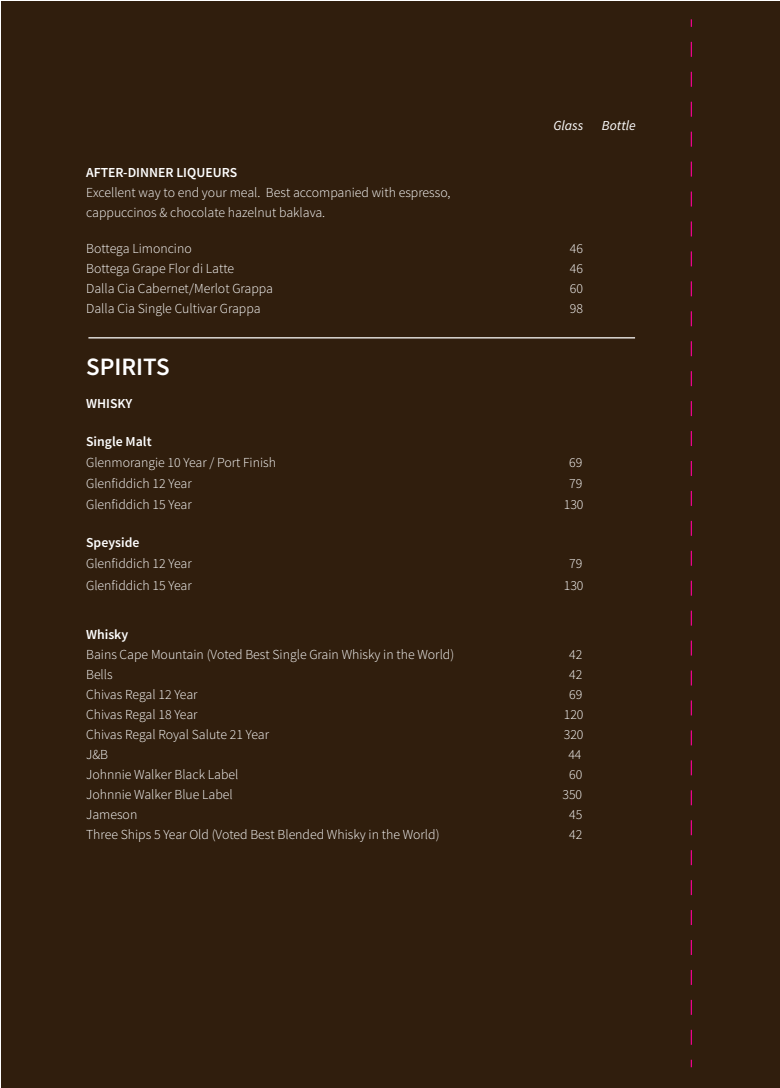
<style>
.page{position:relative;width:780px;height:1088px;background:#fff}
.page>*{position:absolute;margin:0;border:0;box-sizing:border-box;transform-origin:0 0}
.t1{font:600 25px "Source Sans Pro";color:#fff}
.t2{font:300 13.75px/20px "Source Sans Pro";color:#fff}
.t3{font:600 13.75px "Source Sans Pro";color:#fff}
.t4{font:italic 13.75px "Source Sans Pro";color:#fff}
</style>
<div class="page">
<div style="left:1px;top:1px;width:779px;height:1087px;background:#301e0d"></div>
<hr style="left:88px;top:337px;width:547px;height:1px;background:#fff">
<svg style="left:690px;top:1060px;width:2px;height:7px"></svg>
<svg style="left:690px;top:41px;width:2px;height:1004px"></svg>
<svg style="left:690px;top:19px;width:2px;height:8px"></svg>
<p class="t4" style="left:553px;top:116px;width:31px">Glass</p>
<p class="t4" style="left:601px;top:116px;width:36px">Bottle</p>
<p class="t3" style="left:86px;top:163px;width:152px">AFTER-DINNER LIQUEURS</p>
<p class="t2" style="left:86px;top:182px;width:366px">Excellent way to end your meal. Best accompanied with espresso, cappuccinos &amp; chocolate hazelnut baklava.</p>
<p class="t2" style="left:86px;top:239px;width:107px">Bottega Limoncino</p>
<p class="t2" style="left:570px;top:239px;width:15px">46</p>
<p class="t2" style="left:86px;top:259px;width:150px">Bottega Grape Flor di Latte</p>
<p class="t2" style="left:570px;top:259px;width:15px">46</p>
<p class="t2" style="left:86px;top:279px;width:188px">Dalla Cia Cabernet/Merlot Grappa</p>
<p class="t2" style="left:570px;top:279px;width:15px">60</p>
<p class="t2" style="left:86px;top:299px;width:176px">Dalla Cia Single Cultivar Grappa</p>
<p class="t2" style="left:570px;top:299px;width:15px">98</p>
<h1 class="t1" style="left:86px;top:351px;width:85px">SPIRITS</h1>
<p class="t3" style="left:86px;top:394px;width:48px">WHISKY</p>
<p class="t3" style="left:86px;top:432px;width:67px">Single Malt</p>
<p class="t2" style="left:86px;top:452px;width:191px">Glenmorangie 10 Year / Port Finish</p>
<p class="t2" style="left:569px;top:452px;width:15px">69</p>
<p class="t2" style="left:86px;top:473px;width:107px">Glenfiddich 12 Year</p>
<p class="t2" style="left:569px;top:473px;width:15px">79</p>
<p class="t2" style="left:86px;top:495px;width:107px">Glenfiddich 15 Year</p>
<p class="t2" style="left:563px;top:495px;width:21px">130</p>
<p class="t3" style="left:86px;top:534px;width:55px">Speyside</p>
<p class="t2" style="left:86px;top:554px;width:107px">Glenfiddich 12 Year</p>
<p class="t2" style="left:569px;top:554px;width:15px">79</p>
<p class="t2" style="left:86px;top:575px;width:107px">Glenfiddich 15 Year</p>
<p class="t2" style="left:563px;top:575px;width:21px">130</p>
<p class="t3" style="left:86px;top:626px;width:44px">Whisky</p>
<p class="t2" style="left:86px;top:644px;width:369px">Bains Cape Mountain (Voted Best Single Grain Whisky in the World)</p>
<p class="t2" style="left:569px;top:644px;width:15px">42</p>
<p class="t2" style="left:86px;top:664px;width:28px">Bells</p>
<p class="t2" style="left:569px;top:664px;width:15px">42</p>
<p class="t2" style="left:86px;top:684px;width:113px">Chivas Regal 12 Year</p>
<p class="t2" style="left:569px;top:684px;width:15px">69</p>
<p class="t2" style="left:86px;top:704px;width:113px">Chivas Regal 18 Year</p>
<p class="t2" style="left:563px;top:704px;width:21px">120</p>
<p class="t2" style="left:86px;top:724px;width:184px">Chivas Regal Royal Salute 21 Year</p>
<p class="t2" style="left:563px;top:724px;width:21px">320</p>
<p class="t2" style="left:86px;top:744px;width:24px">J&amp;B</p>
<p class="t2" style="left:568px;top:744px;width:15px">44</p>
<p class="t2" style="left:86px;top:764px;width:154px">Johnnie Walker Black Label</p>
<p class="t2" style="left:569px;top:764px;width:15px">60</p>
<p class="t2" style="left:86px;top:785px;width:148px">Johnnie Walker Blue Label</p>
<p class="t2" style="left:562px;top:785px;width:21px">350</p>
<p class="t2" style="left:86px;top:805px;width:53px">Jameson</p>
<p class="t2" style="left:569px;top:805px;width:15px">45</p>
<p class="t2" style="left:86px;top:825px;width:355px">Three Ships 5 Year Old (Voted Best Blended Whisky in the World)</p>
<p class="t2" style="left:569px;top:825px;width:15px">42</p>
</div>
